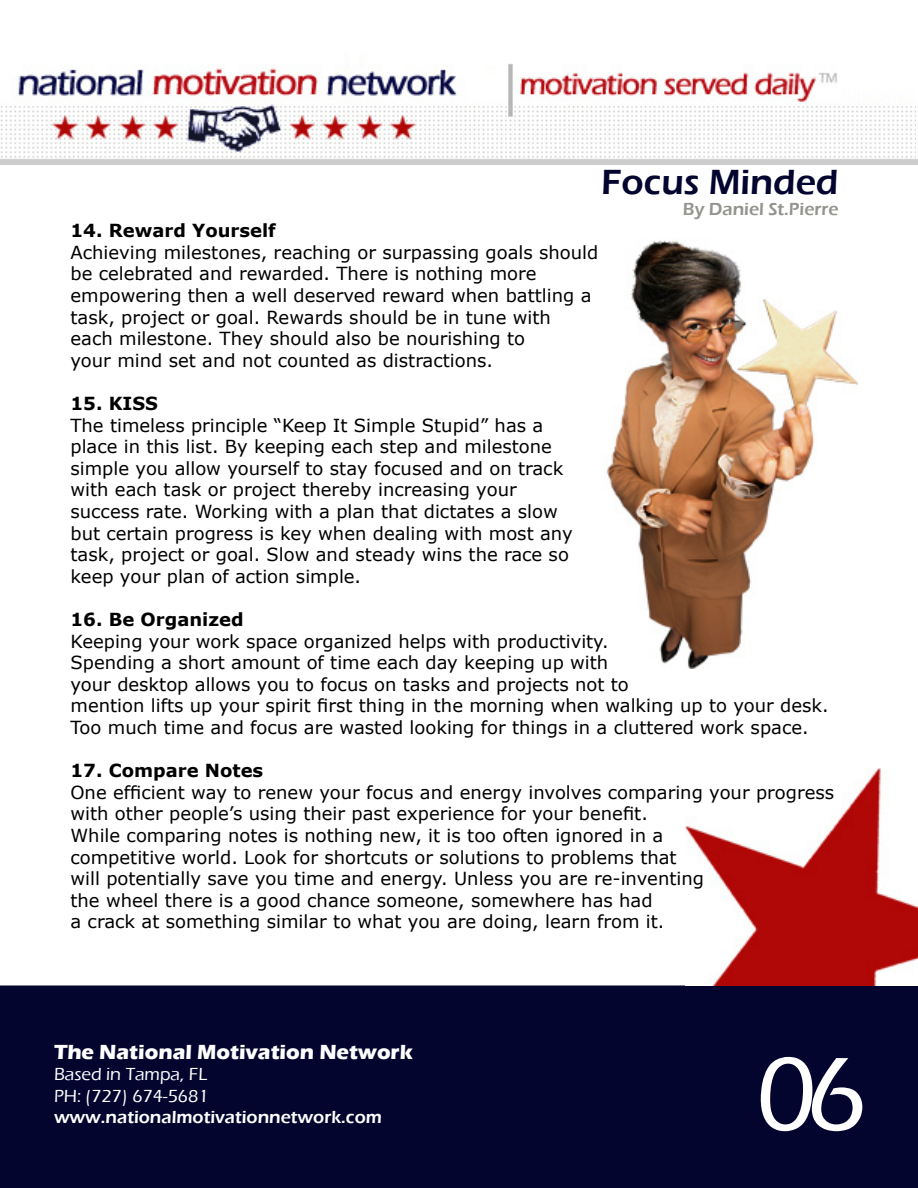
<style>
.page{position:relative;width:918px;height:1188px;background:#fff}
.page>*{position:absolute;margin:0;border:0;box-sizing:border-box;transform-origin:0 0}
.t1{font:500 108px "Eras ITC";color:#fff}
.t2{font:600 36px "Eras ITC";color:#04052f}
.t3{font:700 21px "Eras ITC";color:#fff}
.t4{font:18px/21.6px "Verdana";color:#000}
.t5{font:700 18px "Verdana";color:#000}
.t6{font:600 18px "Eras ITC";color:#fff}
.t7{font:500 18px/21.6px "Eras ITC";color:#fff}
.t8{font:600 18px "Eras ITC";color:#94948f}
</style>
<div class="page">
<div style="left:1px;top:986px;width:916px;height:201px;background:#04052f"></div>
<div style="left:0;top:986px;width:918px;height:202px;border:2px solid #04052f"></div>
<img style="left:0;top:64px;width:916px;height:101px">
<img style="left:686px;top:768px;width:232px;height:217px">
<img style="left:916px;top:158px;width:2px;height:7px">
<img style="left:606px;top:240px;width:252px;height:429px">
<h2 class="t2" style="left:601px;top:162px;width:239px">Focus Minded</h2>
<p class="t8" style="left:683px;top:199px;width:157px">By Daniel St.Pierre</p>
<p class="t5" style="left:70px;top:219px;width:207px">14. Reward Yourself</p>
<p class="t4" style="left:70px;top:242px;width:529px">Achieving milestones, reaching or surpassing goals should be celebrated and rewarded. There is nothing more empowering then a well deserved reward when battling a task, project or goal. Rewards should be in tune with<br>each milestone. They should also be nourishing to<br>your mind set and not counted as distractions.</p>
<p class="t5" style="left:70px;top:392px;width:89px">15. KISS</p>
<p class="t4" style="left:70px;top:415px;width:504px">The timeless principle “Keep It Simple Stupid” has a place in this list. By keeping each step and milestone simple you allow yourself to stay focused and on track with each task or project thereby increasing your success rate. Working with a plan that dictates a slow but certain progress is key when dealing with most any task, project or goal. Slow and steady wins the race so keep your plan of action simple.</p>
<p class="t5" style="left:70px;top:608px;width:175px">16. Be Organized</p>
<p class="t4" style="left:70px;top:631px;width:760px">Keeping your work space organized helps with productivity.<br>Spending a short amount of time each day keeping up with<br>your desktop allows you to focus on tasks and projects not to<br>mention lifts up your spirit first thing in the morning when walking up to your desk.<br>Too much time and focus are wasted looking for things in a cluttered work space.</p>
<p class="t5" style="left:70px;top:759px;width:194px">17. Compare Notes</p>
<p class="t4" style="left:70px;top:782px;width:765px">One efficient way to renew your focus and energy involves comparing your progress with other people’s using their past experience for your benefit.<br>While comparing notes is nothing new, it is too often ignored in a<br>competitive world. Look for shortcuts or solutions to problems that<br>will potentially save you time and energy. Unless you are re-inventing<br>the wheel there is a good chance someone, somewhere has had<br>a crack at something similar to what you are doing, learn from it.</p>
<p class="t3" style="left:54px;top:1040px;width:360px">The National Motivation Network</p>
<p class="t7" style="left:54px;top:1064px;width:156px">Based in Tampa, FL<br>PH: (727) 674-5681</p>
<p class="t6" style="left:54px;top:1107px;width:329px">www.nationalmotivationnetwork.com</p>
<h1 class="t1" style="left:755px;top:1034px;width:114px">06</h1>
</div>
